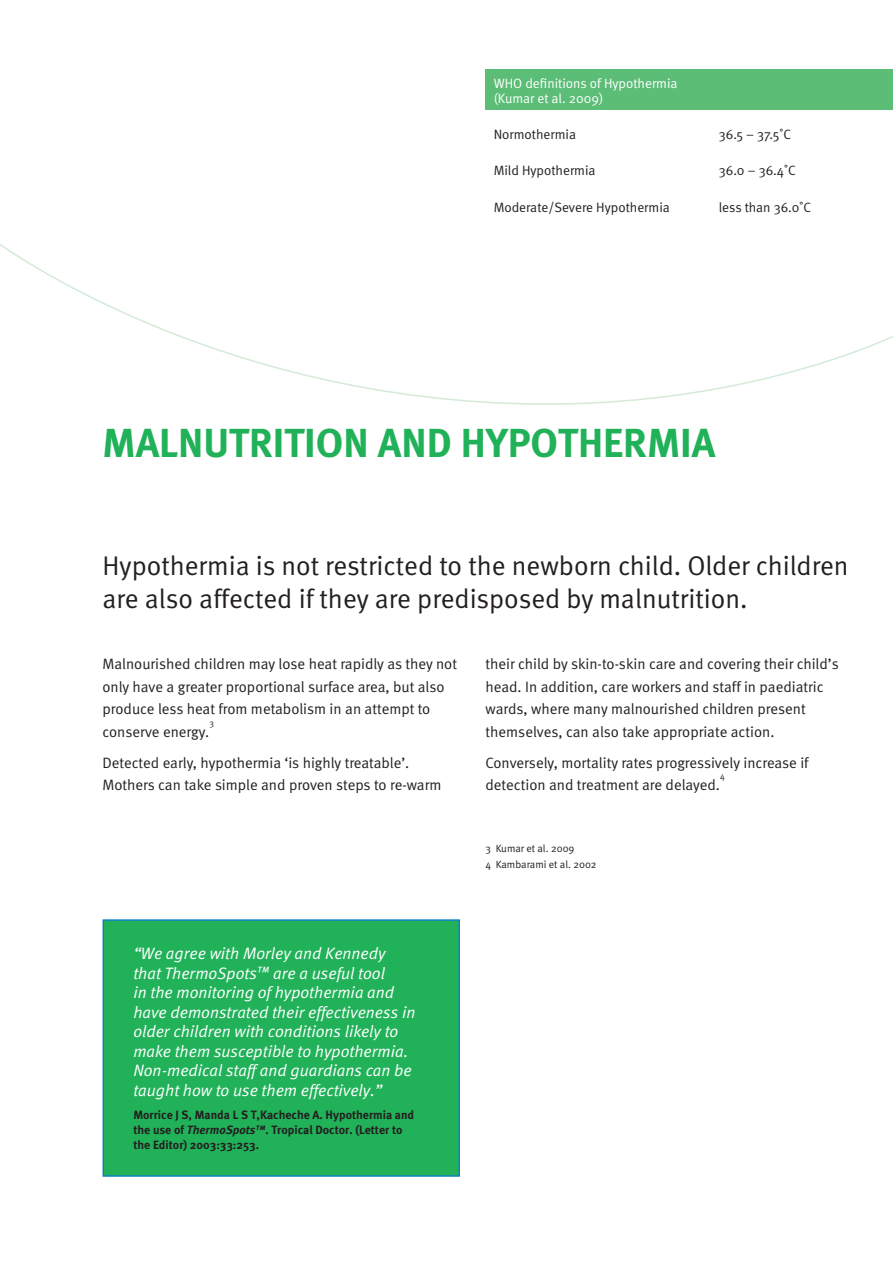
<style>
.page{position:relative;width:893px;height:1263px;background:#fff}
.page>*{position:absolute;margin:0;border:0;box-sizing:border-box;transform-origin:0 0}
.t1{font:700 40.5px "Meta";color:#21b259}
.t2{font:27px/33px "Meta Normal";color:#231f20}
.t3{font:italic 16.5px/19.5px "Meta Normal";color:#fff}
.t4{font:15px/22.5px "Meta Normal";color:#231f20}
.t5{font:13.5px "Meta Normal";color:#231f20}
.t6{font:13.5px/15px "Meta Normal";color:#fff}
.t7{font:700 12px/15px "Meta";color:#231f20}
.t8{font:10.5px/16px "Meta Normal";color:#231f20}
.t9{font:8.7px "Meta Normal";color:#231f20}
.s1{font-style:italic}
.s2{font-style:italic;font-size:10.5px}
</style>
<div class="page">
<div style="left:102px;top:919px;width:358px;height:257px;background:#21b259;border:2px solid #0c81c5"></div>
<svg style="left:0;top:244px;width:892px;height:161px"></svg>
<div style="left:485px;top:69px;width:407px;height:41px;background:#5bbd76"></div>
<p class="t6" style="left:493px;top:75px;width:185px">WHO definitions of Hypothermia (Kumar et al. 2009)</p>
<p class="t5" style="left:493px;top:126px;width:84px">Normothermia</p>
<p class="t5" style="left:718px;top:126px;width:72px">36.5 – 37.5˚C</p>
<p class="t5" style="left:493px;top:163px;width:103px">Mild Hypothermia</p>
<p class="t5" style="left:718px;top:163px;width:77px">36.0 – 36.4˚C</p>
<p class="t5" style="left:493px;top:199px;width:177px">Moderate/Severe Hypothermia</p>
<p class="t5" style="left:718px;top:199px;width:92px">less than 36.0˚C</p>
<h1 class="t1" style="left:102px;top:419px;width:614px">Malnutrition and hypothermia</h1>
<h2 class="t2" style="left:102px;top:548px;width:747px">Hypothermia is not restricted to the newborn child. Older children are also affected if they are predisposed by malnutrition.</h2>
<p class="t4" style="left:102px;top:652px;width:356px">Malnourished children may lose heat rapidly as they not only have a greater proportional surface area, but also produce less heat from metabolism in an attempt to conserve energy.</p>
<p class="t9" style="left:209px;top:717px;width:6px">3</p>
<p class="t4" style="left:102px;top:751px;width:340px">Detected early, hypothermia ‘is highly treatable’.<br>Mothers can take simple and proven steps to re-warm</p>
<p class="t4" style="left:485px;top:652px;width:354px">their child by skin-to-skin care and covering their child’s head. In addition, care workers and staff in paediatric wards, where many malnourished children present themselves, can also take appropriate action.</p>
<p class="t4" style="left:485px;top:751px;width:325px">Conversely, mortality rates progressively increase if detection and treatment are delayed.</p>
<p class="t9" style="left:719px;top:771px;width:6px">4</p>
<p class="t8" style="left:485px;top:840px;width:113px">3 Kumar et al. 2009<br>4 Kambarami et al. 2002</p>
<p class="t3" style="left:133px;top:943px;width:283px">“We agree with Morley and Kennedy that ThermoSpots<sup>™</sup> are a useful tool<br>in the monitoring of hypothermia and have demonstrated their effectiveness in older children with conditions likely to make them susceptible to hypothermia.<br>Non-medical staff and guardians can be taught how to use them effectively.”</p>
<p class="t7" style="left:133px;top:1107px;width:282px">Morrice J S, Manda L S T,Kacheche A. Hypothermia and the use of <span class="s1">ThermoSpots</span><span class="s2">™</span>. Tropical Doctor. (Letter to the Editor) 2003:33:253.</p>
</div>
